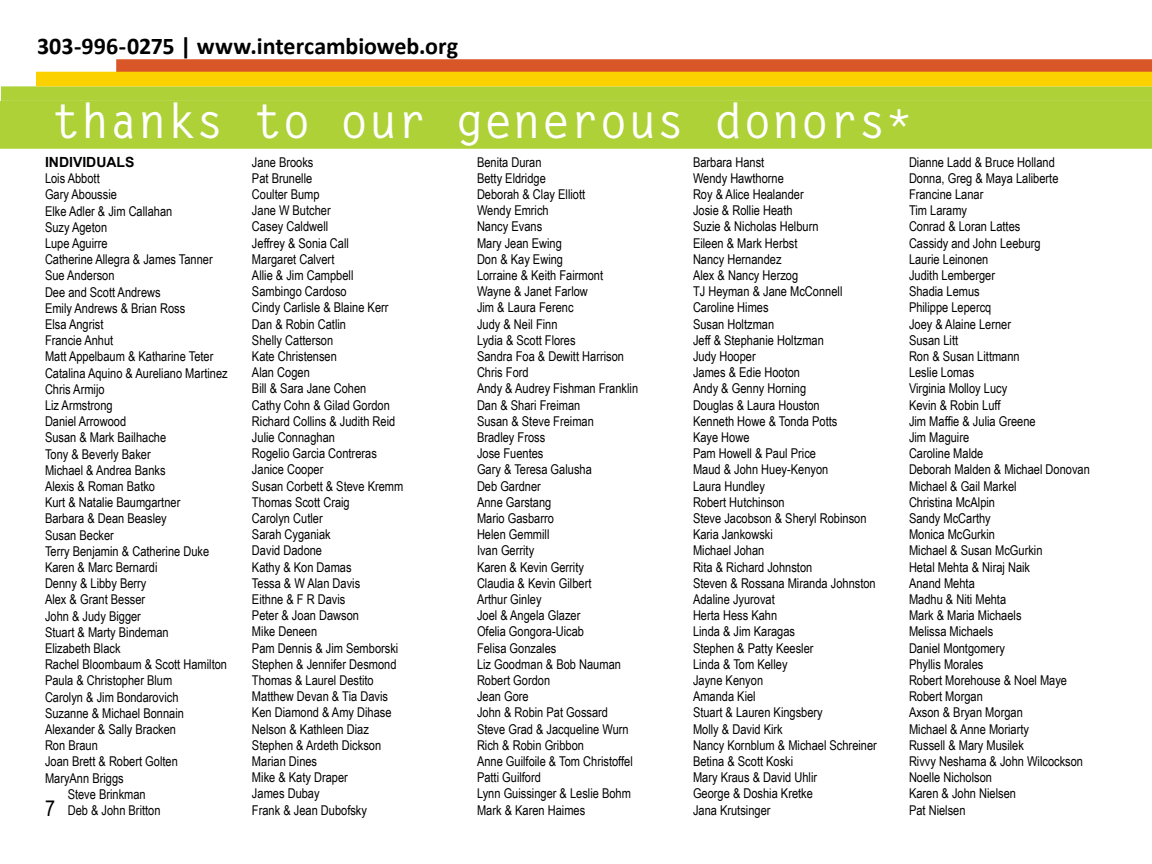
<style>
.page{position:relative;width:1152px;height:864px;background:#fff}
.page>*{position:absolute;margin:0;border:0;box-sizing:border-box;transform-origin:0 0}
.t1{font:700 48px "Letter Gothic Std";color:#fff}
.t2{font:700 24px "Calibri";color:#000}
.t3{font:22px "Arial Narrow";color:#000}
.t4{font:700 14px "Arial";color:#000}
.t5{font:13.6px/16.2px "Arial Narrow";color:#000}
.s1{font-size:40px}
</style>
<div class="page">
<div style="left:0;top:101px;width:1152px;height:48px;background:#add136"></div>
<svg style="left:1px;top:59px;width:1151px;height:42px;background:#d7b22b"></svg>
<h2 class="t2" style="left:37px;top:31px;width:423px">303-996-0275 | www.intercambioweb.org</h2>
<h1 class="t1" style="left:52px;top:91px;width:861px">thanks to our generous donors<span class="s1">*</span></h1>
<p class="t4" style="left:45px;top:153px;width:91px">INDIVIDUALS</p>
<p class="t5" style="left:45px;top:170px;width:56px">Lois Abbott</p>
<p class="t5" style="left:45px;top:186px;width:73px">Gary Aboussie</p>
<p class="t5" style="left:45px;top:202px;width:129px">Elke Adler &amp; Jim Callahan</p>
<p class="t5" style="left:45px;top:218px;width:64px">Suzy Ageton</p>
<p class="t5" style="left:45px;top:235px;width:64px">Lupe Aguirre</p>
<p class="t5" style="left:45px;top:251px;width:169px">Catherine Allegra &amp; James Tanner</p>
<p class="t5" style="left:45px;top:267px;width:71px">Sue Anderson</p>
<p class="t5" style="left:45px;top:283px;width:117px">Dee and Scott Andrews</p>
<p class="t5" style="left:45px;top:299px;width:142px">Emily Andrews &amp; Brian Ross</p>
<p class="t5" style="left:45px;top:316px;width:60px">Elsa Angrist</p>
<p class="t5" style="left:45px;top:332px;width:70px">Francie Anhut</p>
<p class="t5" style="left:45px;top:348px;width:170px">Matt Appelbaum &amp; Katharine Teter</p>
<p class="t5" style="left:45px;top:364px;width:184px">Catalina Aquino &amp; Aureliano Martinez</p>
<p class="t5" style="left:45px;top:380px;width:61px">Chris Armijo</p>
<p class="t5" style="left:45px;top:397px;width:69px">Liz Armstrong</p>
<p class="t5" style="left:45px;top:413px;width:83px">Daniel Arrowood</p>
<p class="t5" style="left:45px;top:429px;width:123px">Susan &amp; Mark Bailhache</p>
<p class="t5" style="left:45px;top:445px;width:107px">Tony &amp; Beverly Baker</p>
<p class="t5" style="left:45px;top:461px;width:122px">Michael &amp; Andrea Banks</p>
<p class="t5" style="left:45px;top:478px;width:112px">Alexis &amp; Roman Batko</p>
<p class="t5" style="left:45px;top:494px;width:137px">Kurt &amp; Natalie Baumgartner</p>
<p class="t5" style="left:45px;top:510px;width:123px">Barbara &amp; Dean Beasley</p>
<p class="t5" style="left:45px;top:526px;width:70px">Susan Becker</p>
<p class="t5" style="left:45px;top:542px;width:166px">Terry Benjamin &amp; Catherine Duke</p>
<p class="t5" style="left:45px;top:559px;width:114px">Karen &amp; Marc Bernardi</p>
<p class="t5" style="left:45px;top:575px;width:103px">Denny &amp; Libby Berry</p>
<p class="t5" style="left:45px;top:591px;width:102px">Alex &amp; Grant Besser</p>
<p class="t5" style="left:45px;top:607px;width:97px">John &amp; Judy Bigger</p>
<p class="t5" style="left:45px;top:623px;width:125px">Stuart &amp; Marty Bindeman</p>
<p class="t5" style="left:45px;top:640px;width:77px">Elizabeth Black</p>
<p class="t5" style="left:45px;top:656px;width:184px">Rachel Bloombaum &amp; Scott Hamilton</p>
<p class="t5" style="left:45px;top:672px;width:129px">Paula &amp; Christopher Blum</p>
<p class="t5" style="left:45px;top:688px;width:135px">Carolyn &amp; Jim Bondarovich</p>
<p class="t5" style="left:45px;top:704px;width:141px">Suzanne &amp; Michael Bonnain</p>
<p class="t5" style="left:45px;top:721px;width:133px">Alexander &amp; Sally Bracken</p>
<p class="t5" style="left:45px;top:737px;width:54px">Ron Braun</p>
<p class="t5" style="left:45px;top:753px;width:134px">Joan Brett &amp; Robert Golten</p>
<p class="t5" style="left:45px;top:769px;width:80px">MaryAnn Briggs</p>
<p class="t5" style="left:68px;top:785px;width:80px">Steve Brinkman</p>
<p class="t5" style="left:68px;top:802px;width:94px">Deb &amp; John Britton</p>
<p class="t5" style="left:252px;top:153px;width:153px">Jane Brooks<br>Pat Brunelle<br>Coulter Bump<br>Jane W Butcher<br>Casey Caldwell<br>Jeffrey &amp; Sonia Call<br>Margaret Calvert<br>Allie &amp; Jim Campbell<br>Sambingo Cardoso<br>Cindy Carlisle &amp; Blaine Kerr<br>Dan &amp; Robin Catlin<br>Shelly Catterson<br>Kate Christensen<br>Alan Cogen<br>Bill &amp; Sara Jane Cohen<br>Cathy Cohn &amp; Gilad Gordon<br>Richard Collins &amp; Judith Reid<br>Julie Connaghan<br>Rogelio Garcia Contreras<br>Janice Cooper<br>Susan Corbett &amp; Steve Kremm<br>Thomas Scott Craig<br>Carolyn Cutler<br>Sarah Cyganiak<br>David Dadone<br>Kathy &amp; Kon Damas<br>Tessa &amp; W Alan Davis<br>Eithne &amp; F R Davis<br>Peter &amp; Joan Dawson<br>Mike Deneen<br>Pam Dennis &amp; Jim Semborski<br>Stephen &amp; Jennifer Desmond<br>Thomas &amp; Laurel Destito<br>Matthew Devan &amp; Tia Davis<br>Ken Diamond &amp; Amy Dihase<br>Nelson &amp; Kathleen Diaz<br>Stephen &amp; Ardeth Dickson<br>Marian Dines<br>Mike &amp; Katy Draper<br>James Dubay<br>Frank &amp; Jean Dubofsky</p>
<p class="t5" style="left:477px;top:153px;width:163px">Benita Duran<br>Betty Eldridge<br>Deborah &amp; Clay Elliott<br>Wendy Emrich<br>Nancy Evans<br>Mary Jean Ewing<br>Don &amp; Kay Ewing<br>Lorraine &amp; Keith Fairmont<br>Wayne &amp; Janet Farlow<br>Jim &amp; Laura Ferenc<br>Judy &amp; Neil Finn<br>Lydia &amp; Scott Flores<br>Sandra Foa &amp; Dewitt Harrison<br>Chris Ford<br>Andy &amp; Audrey Fishman Franklin<br>Dan &amp; Shari Freiman<br>Susan &amp; Steve Freiman<br>Bradley Fross<br>Jose Fuentes<br>Gary &amp; Teresa Galusha<br>Deb Gardner<br>Anne Garstang<br>Mario Gasbarro<br>Helen Gemmill<br>Ivan Gerrity<br>Karen &amp; Kevin Gerrity<br>Claudia &amp; Kevin Gilbert<br>Arthur Ginley<br>Joel &amp; Angela Glazer<br>Ofelia Gongora-Uicab<br>Felisa Gonzales<br>Liz Goodman &amp; Bob Nauman<br>Robert Gordon<br>Jean Gore<br>John &amp; Robin Pat Gossard<br>Steve Grad &amp; Jacqueline Wurn<br>Rich &amp; Robin Gribbon<br>Anne Guilfoile &amp; Tom Christoffel<br>Patti Guilford<br>Lynn Guissinger &amp; Leslie Bohm<br>Mark &amp; Karen Haimes</p>
<p class="t5" style="left:909px;top:153px;width:182px">Dianne Ladd &amp; Bruce Holland<br>Donna, Greg &amp; Maya Laliberte<br>Francine Lanar<br>Tim Laramy<br>Conrad &amp; Loran Lattes<br>Cassidy and John Leeburg<br>Laurie Leinonen<br>Judith Lemberger<br>Shadia Lemus<br>Philippe Lepercq<br>Joey &amp; Alaine Lerner<br>Susan Litt<br>Ron &amp; Susan Littmann<br>Leslie Lomas<br>Virginia Molloy Lucy<br>Kevin &amp; Robin Luff<br>Jim Maffie &amp; Julia Greene<br>Jim Maguire<br>Caroline Malde<br>Deborah Malden &amp; Michael Donovan<br>Michael &amp; Gail Markel<br>Christina McAlpin<br>Sandy McCarthy<br>Monica McGurkin<br>Michael &amp; Susan McGurkin<br>Hetal Mehta &amp; Niraj Naik<br>Anand Mehta<br>Madhu &amp; Niti Mehta<br>Mark &amp; Maria Michaels<br>Melissa Michaels<br>Daniel Montgomery<br>Phyllis Morales<br>Robert Morehouse &amp; Noel Maye<br>Robert Morgan<br>Axson &amp; Bryan Morgan<br>Michael &amp; Anne Moriarty<br>Russell &amp; Mary Musilek<br>Rivvy Neshama &amp; John Wilcockson<br>Noelle Nicholson<br>Karen &amp; John Nielsen<br>Pat Nielsen</p>
<p class="t5" style="left:693px;top:153px;width:185px">Barbara Hanst<br>Wendy Hawthorne<br>Roy &amp; Alice Healander<br>Josie &amp; Rollie Heath<br>Suzie &amp; Nicholas Helburn<br>Eileen &amp; Mark Herbst<br>Nancy Hernandez<br>Alex &amp; Nancy Herzog<br>TJ Heyman &amp; Jane McConnell<br>Caroline Himes<br>Susan Holtzman<br>Jeff &amp; Stephanie Holtzman<br>Judy Hooper<br>James &amp; Edie Hooton<br>Andy &amp; Genny Horning<br>Douglas &amp; Laura Houston<br>Kenneth Howe &amp; Tonda Potts<br>Kaye Howe<br>Pam Howell &amp; Paul Price<br>Maud &amp; John Huey-Kenyon<br>Laura Hundley<br>Robert Hutchinson<br>Steve Jacobson &amp; Sheryl Robinson<br>Karia Jankowski<br>Michael Johan<br>Rita &amp; Richard Johnston<br>Steven &amp; Rossana Miranda Johnston<br>Adaline Jyurovat<br>Herta Hess Kahn<br>Linda &amp; Jim Karagas<br>Stephen &amp; Patty Keesler<br>Linda &amp; Tom Kelley<br>Jayne Kenyon<br>Amanda Kiel<br>Stuart &amp; Lauren Kingsbery<br>Molly &amp; David Kirk<br>Nancy Kornblum &amp; Michael Schreiner<br>Betina &amp; Scott Koski<br>Mary Kraus &amp; David Uhlir<br>George &amp; Doshia Kretke<br>Jana Krutsinger</p>
<h3 class="t3" style="left:45px;top:792px;width:12px">7</h3>
</div>
